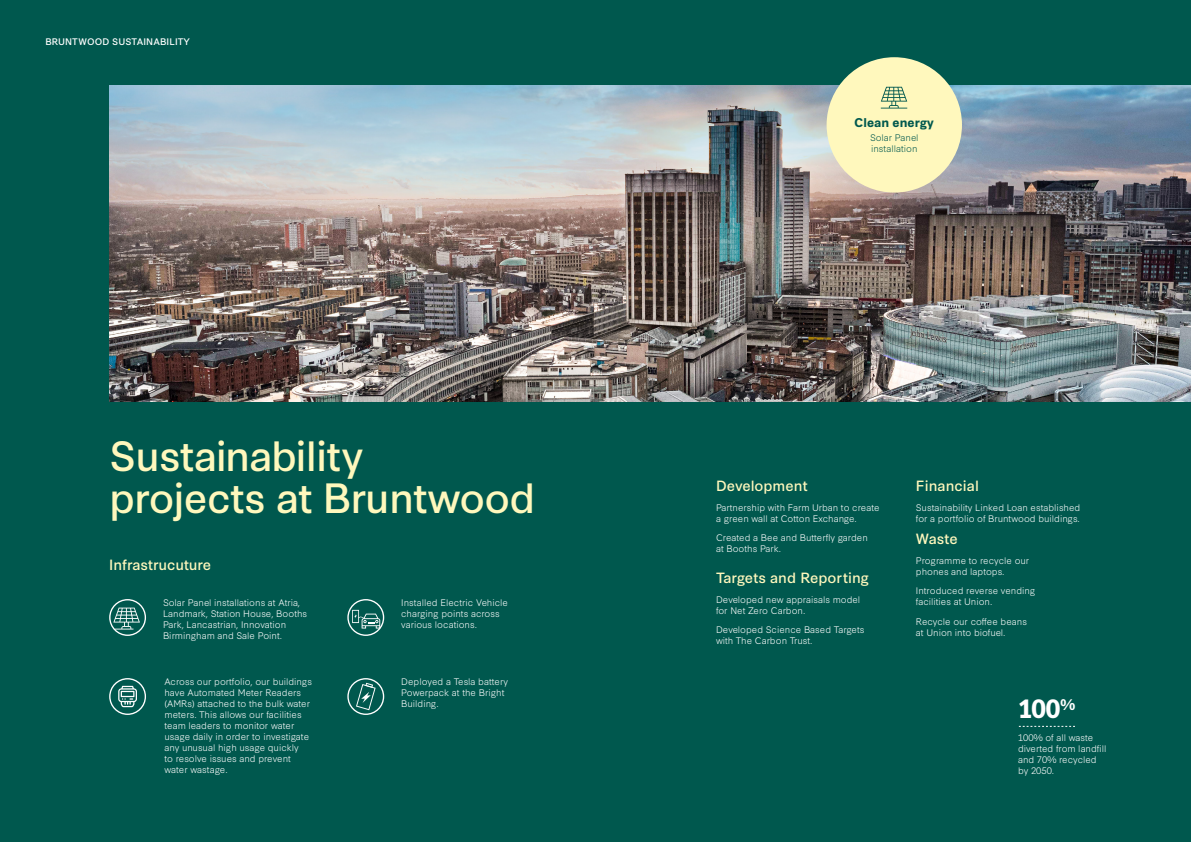
<style>
.page{position:relative;width:1191px;height:842px;background:#00584e}
.page>*{position:absolute;margin:0;border:0;box-sizing:border-box;transform-origin:0 0}
.t1{font:40px/42px "Synthese";letter-spacing:-.02em;color:#fff8bd}
.t2{font:700 25px "Synthese";color:#fff}
.t3{font:14px "Synthese";color:#fff8bd}
.t4{font:700 12px "Synthese";color:#00584e}
.t5{font:300 9px/11px "Synthese";color:#fff}
.t6{font:9px "Synthese";letter-spacing:.01em;color:#fff}
.t7{font:300 9px/11px "Synthese";color:#00584e}
</style>
<div class="page">
<img style="left:109px;top:85px;width:1082px;height:316px">
<svg style="left:109px;top:599px;width:37px;height:37px"></svg>
<svg style="left:347px;top:678px;width:37px;height:37px"></svg>
<svg style="left:347px;top:599px;width:37px;height:37px"></svg>
<svg style="left:109px;top:678px;width:37px;height:37px"></svg>
<svg style="left:1018px;top:726px;width:57px;height:1px"></svg>
<div style="left:826px;top:57px;width:136px;height:136px;background:#fff8bd;border-radius:50%"></div>
<svg style="left:880px;top:87px;width:27px;height:22px"></svg>
<p class="t6" style="left:45px;top:35px;width:146px">BRUNTWOOD SUSTAINABILITY</p>
<h1 class="t1" style="left:109px;top:432px;width:428px">Sustainability<br>projects at Bruntwood</h1>
<h3 class="t3" style="left:109px;top:553px;width:104px">Infrastrucuture</h3>
<p class="t5" style="left:163px;top:596px;width:146px">Solar Panel installations at Atria,<br>Landmark, Station House, Booths<br>Park, Lancastrian, Innovation<br>Birmingham and Sale Point.</p>
<p class="t5" style="left:401px;top:675px;width:108px">Deployed a Tesla battery<br>Powerpack at the Bright<br>Building.</p>
<p class="t5" style="left:401px;top:596px;width:108px">Installed Electric Vehicle charging points across various locations.</p>
<p class="t5" style="left:164px;top:675px;width:149px">Across our portfolio, our buildings have Automated Meter Readers (AMRs) attached to the bulk water meters. This allows our facilities team leaders to monitor water usage daily in order to investigate any unusual high usage quickly<br>to resolve issues and prevent water wastage.</p>
<h3 class="t4" style="left:854px;top:113px;width:82px">Clean energy</h3>
<p class="t7" style="left:870px;top:131px;width:50px">Solar Panel installation</p>
<h3 class="t3" style="left:716px;top:474px;width:93px">Development</h3>
<p class="t5" style="left:716px;top:501px;width:165px">Partnership with Farm Urban to create a green wall at Cotton Exchange.</p>
<p class="t5" style="left:716px;top:531px;width:153px">Created a Bee and Butterfly garden at Booths Park.</p>
<h3 class="t3" style="left:716px;top:566px;width:155px">Targets and Reporting</h3>
<p class="t5" style="left:716px;top:593px;width:146px">Developed new appraisals model for Net Zero Carbon.</p>
<p class="t5" style="left:716px;top:623px;width:150px">Developed Science Based Targets with The Carbon Trust.</p>
<h3 class="t3" style="left:916px;top:474px;width:64px">Financial</h3>
<p class="t5" style="left:916px;top:501px;width:166px">Sustainability Linked Loan established for a portfolio of Bruntwood buildings.</p>
<h3 class="t3" style="left:916px;top:527px;width:43px">Waste</h3>
<p class="t5" style="left:916px;top:554px;width:115px">Programme to recycle our phones and laptops.</p>
<p class="t5" style="left:916px;top:584px;width:121px">Introduced reverse vending facilities at Union.</p>
<p class="t5" style="left:916px;top:615px;width:112px">Recycle our coffee beans at Union into biofuel.</p>
<h2 class="t2" style="left:1018px;top:689px;width:59px">100<sup>%</sup></h2>
<p class="t5" style="left:1018px;top:731px;width:90px">100% of all waste diverted from landfill and 70% recycled by 2050.</p>
</div>
